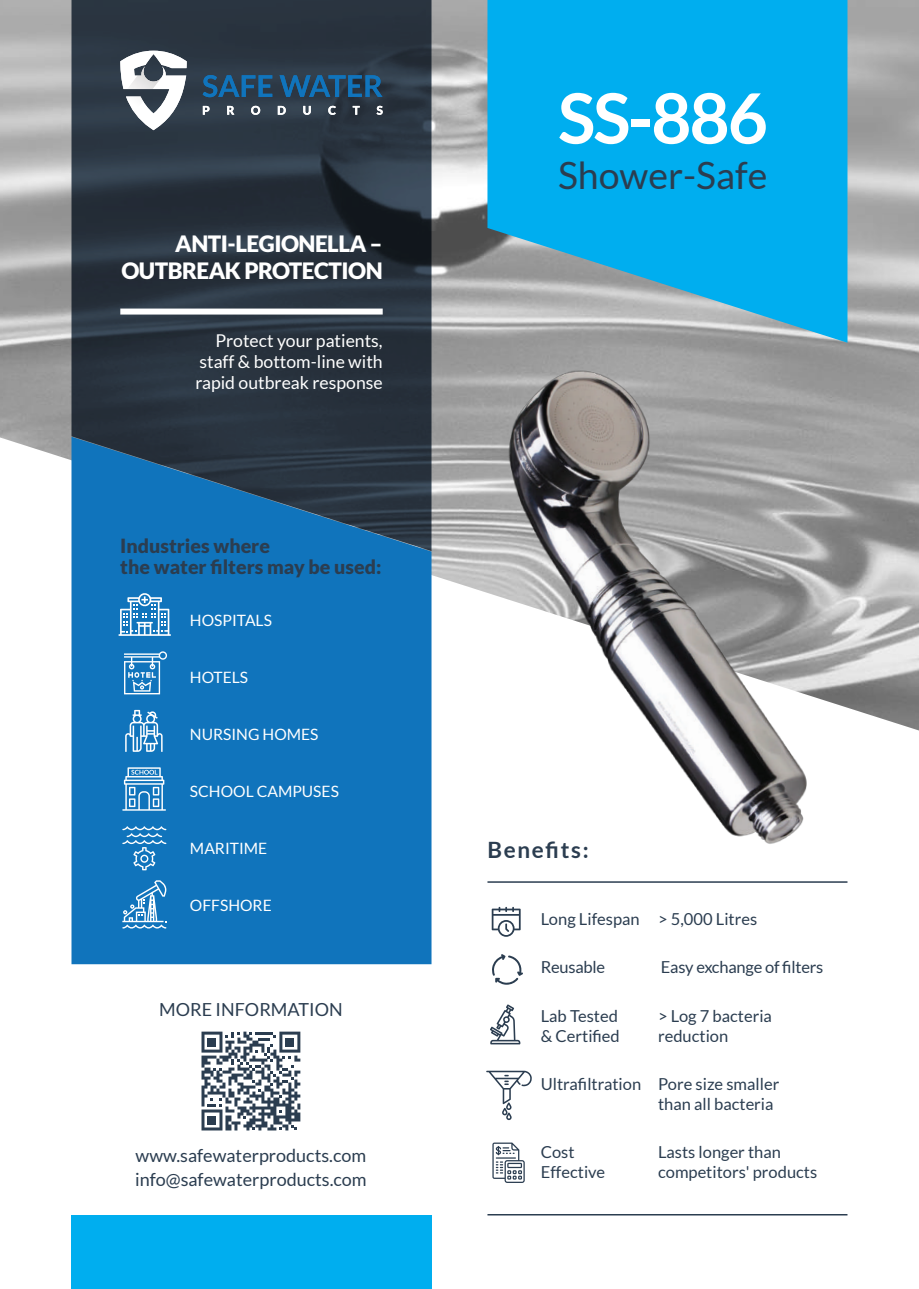
<style>
.page{position:relative;width:919px;height:1289px;background:#fff}
.page>*{position:absolute;margin:0;border:0;box-sizing:border-box;transform-origin:0 0}
.t1{font:700 69.45px "Lato";color:#fff}
.t2{font:37.5px "Lato";color:#2b3d50}
.t3{font:900 22.5px/27px "Lato";letter-spacing:-.02em;color:#fff;text-align:right}
.t4{font:700 22.5px "Lato";letter-spacing:.075em;color:#2b3d50}
.t5{font:900 19.5px/21px "Lato";color:#2b3d50}
.t6{font:18px "Lato";color:#2b3d50}
.t7{font:17.55px/21.1px "Lato";color:#fff;text-align:justify}
.t8{font:16.5px/19.8px "Lato";color:#2b3d50}
.t9{font:15.6px "Lato";color:#fff}
</style>
<div class="page">
<img style="left:0;top:0;width:918px;height:730px">
<svg style="left:71px;top:0;width:360px;height:437px;fill:#2a343f"></svg>
<svg style="left:487px;top:0;width:360px;height:343px;fill:#00aeef"></svg>
<svg style="left:71px;top:437px;width:360px;height:527px;fill:#1074bc"></svg>
<div style="left:71px;top:1214px;width:360px;height:74px;background:#00aeef"></div>
<div style="left:120px;top:308px;width:262px;height:6px;background:#fff"></div>
<svg style="left:492px;top:954px;width:31px;height:30px"></svg>
<svg style="left:490px;top:1004px;width:30px;height:40px"></svg>
<svg style="left:486px;top:1070px;width:46px;height:50px"></svg>
<svg style="left:491px;top:906px;width:29px;height:30px"></svg>
<svg style="left:492px;top:1142px;width:32px;height:40px"></svg>
<hr style="left:487px;top:881px;width:360px;height:1px;background:#2b3d50">
<hr style="left:487px;top:1213px;width:360px;height:2px;background:#2b3d50">
<svg style="left:118px;top:592px;width:53px;height:44px"></svg>
<svg style="left:124px;top:651px;width:43px;height:43px"></svg>
<svg style="left:125px;top:710px;width:38px;height:41px"></svg>
<svg style="left:122px;top:767px;width:44px;height:43px"></svg>
<svg style="left:122px;top:826px;width:44px;height:44px"></svg>
<svg style="left:122px;top:880px;width:44px;height:48px"></svg>
<svg style="left:120px;top:51px;width:67px;height:79px"></svg>
<svg style="left:203px;top:106px;width:6px;height:9px"></svg>
<svg style="left:227px;top:106px;width:7px;height:9px"></svg>
<svg style="left:251px;top:106px;width:9px;height:9px"></svg>
<svg style="left:278px;top:106px;width:8px;height:9px"></svg>
<svg style="left:303px;top:106px;width:8px;height:9px"></svg>
<svg style="left:328px;top:106px;width:8px;height:9px"></svg>
<svg style="left:352px;top:106px;width:8px;height:9px"></svg>
<svg style="left:376px;top:106px;width:6px;height:9px"></svg>
<svg style="left:203px;top:75px;width:69px;height:22px"></svg>
<svg style="left:279px;top:75px;width:103px;height:22px"></svg>
<svg style="left:201px;top:1031px;width:99px;height:99px"></svg>
<img style="left:457px;top:344px;width:372px;height:539px">
<h3 class="t3" style="left:121px;top:230px;width:263px">ANTI-LEGIONELLA –<br>OUTBREAK PROTECTION</h3>
<p class="t7" style="left:195px;top:330px;width:189px;text-indent:20px">Protect your patients, staff &amp; bottom-line with rapid outbreak response</p>
<p class="t5" style="left:120px;top:534px;width:263px">Industries where<br>the water filters may be used:</p>
<p class="t9" style="left:190px;top:612px;width:83px">HOSPITALS</p>
<p class="t9" style="left:190px;top:669px;width:60px">HOTELS</p>
<p class="t9" style="left:190px;top:725px;width:130px">NURSING HOMES</p>
<p class="t9" style="left:190px;top:782px;width:150px">SCHOOL CAMPUSES</p>
<p class="t9" style="left:190px;top:839px;width:79px">MARITIME</p>
<p class="t9" style="left:190px;top:896px;width:83px">OFFSHORE</p>
<p class="t6" style="left:159px;top:999px;width:185px">MORE INFORMATION</p>
<p class="t6" style="left:136px;top:1145px;width:232px">www.safewaterproducts.com</p>
<p class="t6" style="left:135px;top:1169px;width:233px">info@safewaterproducts.com</p>
<h1 class="t1" style="left:558px;top:78px;width:211px">SS-886</h1>
<h2 class="t2" style="left:558px;top:154px;width:211px">Shower-Safe</h2>
<h3 class="t4" style="left:487px;top:837px;width:103px">Benefits:</h3>
<p class="t8" style="left:540px;top:909px;width:218px">Long Lifespan &gt; 5,000 Litres</p>
<p class="t8" style="left:540px;top:957px;width:66px">Reusable</p>
<p class="t8" style="left:660px;top:957px;width:164px">Easy exchange of filters</p>
<p class="t8" style="left:540px;top:1005px;width:79px">Lab Tested</p>
<p class="t8" style="left:658px;top:1005px;width:115px">&gt; Log 7 bacteria</p>
<p class="t8" style="left:540px;top:1025px;width:81px">&amp; Certified</p>
<p class="t8" style="left:658px;top:1025px;width:72px">reduction</p>
<p class="t8" style="left:658px;top:1073px;width:123px;text-indent:-117px">Ultrafiltration Pore size smaller than all bacteria</p>
<p class="t8" style="left:540px;top:1141px;width:35px">Cost</p>
<p class="t8" style="left:658px;top:1141px;width:124px">Lasts longer than</p>
<p class="t8" style="left:540px;top:1161px;width:66px">Effective</p>
<p class="t8" style="left:658px;top:1161px;width:161px">competitors' products</p>
</div>
